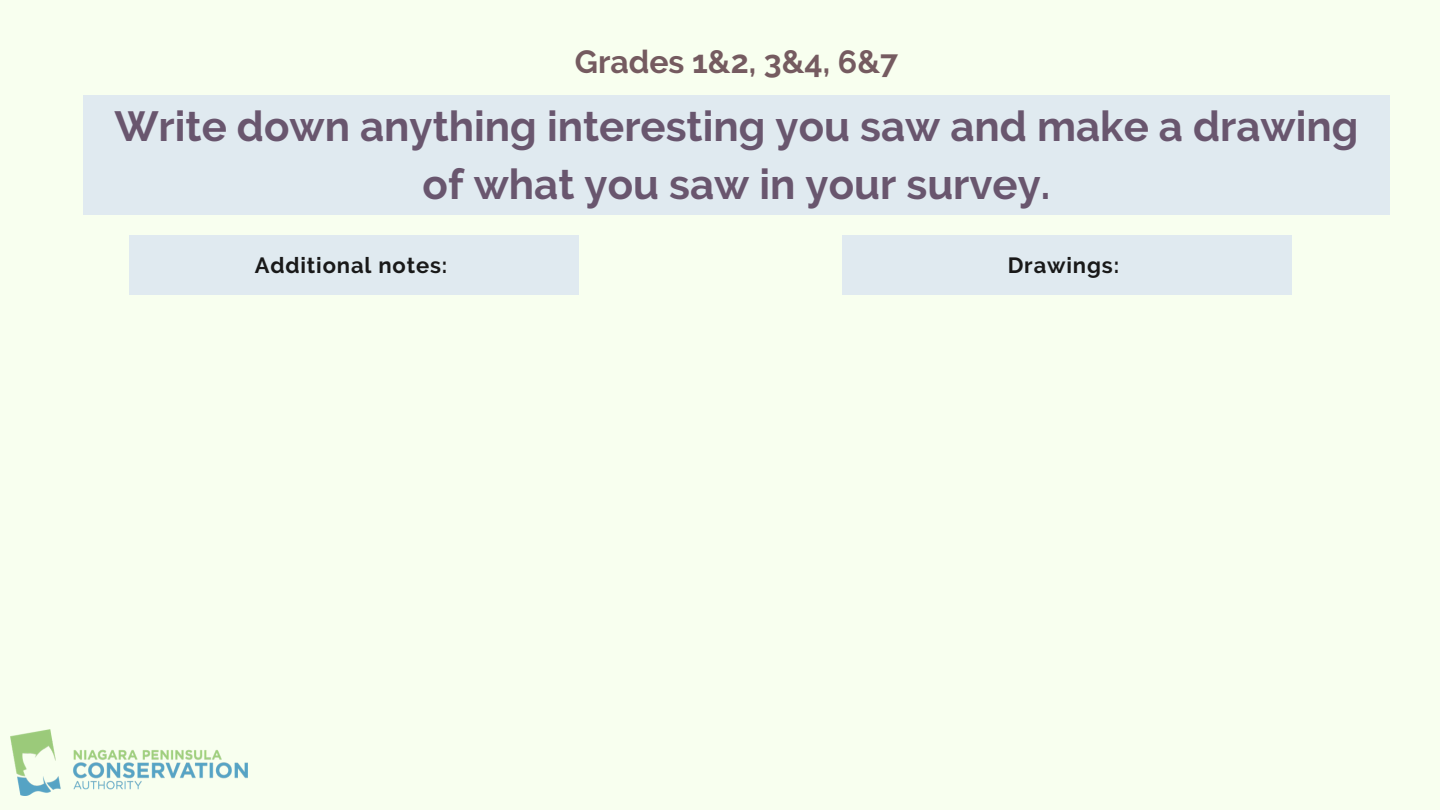
<style>
.page{position:relative;width:1440px;height:810px;background:#f8ffef}
.page>*{position:absolute;margin:0;border:0;box-sizing:border-box;transform-origin:0 0}
.t1{font:700 42px/58.5px "Raleway";color:#755b60;text-align:center}
.t2{font:700 32px "Raleway";color:#755b60}
.t3{font:700 22px "Raleway";letter-spacing:.04em;color:#191919}
</style>
<div class="page">
<img style="left:10px;top:729px;width:237px;height:66px">
<div style="left:129px;top:235px;width:450px;height:59px;background:#e0eaf0"></div>
<div style="left:842px;top:235px;width:449px;height:59px;background:#e0eaf0"></div>
<div style="left:83px;top:96px;width:1307px;height:119px;background:#e0eaf0"></div>
<p class="t2" style="left:575px;top:43px;width:325px">Grades 1&amp;2, 3&amp;4, 6&amp;7</p>
<p class="t1" style="left:114px;top:97px;width:1246px">Write down anything interesting you saw and make a drawing of what you saw in your survey.</p>
<p class="t3" style="left:255px;top:252px;width:194px">Additional notes:</p>
<p class="t3" style="left:1008px;top:252px;width:113px">Drawings:</p>
</div>
